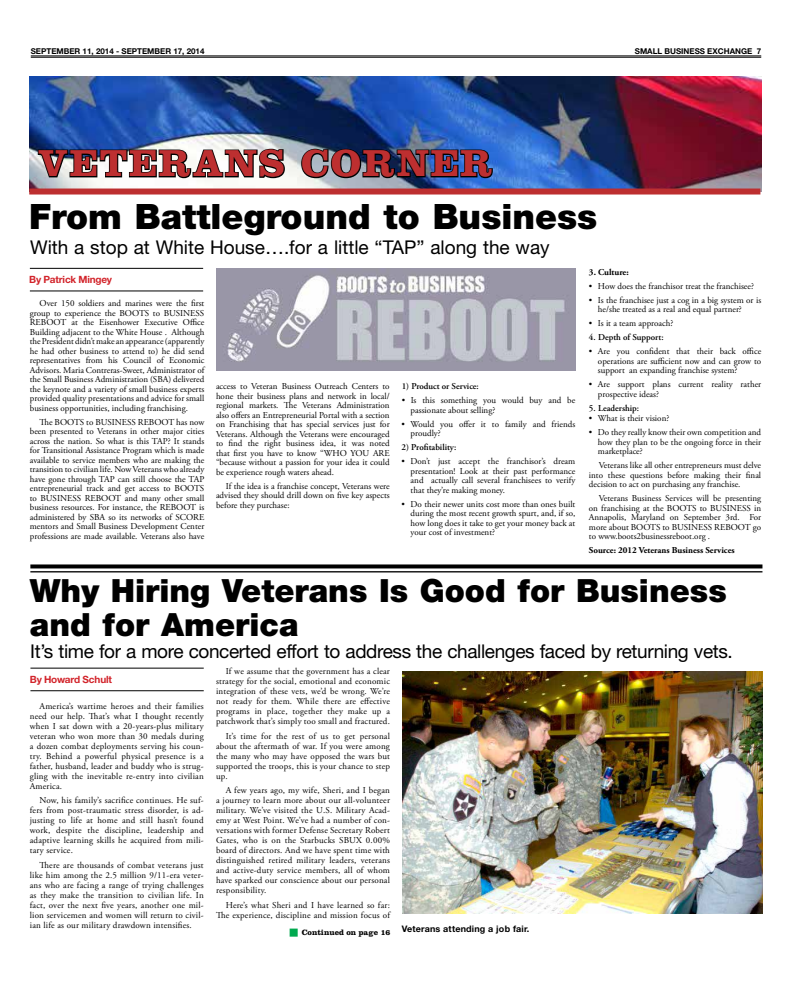
<style>
.page{position:relative;width:792px;height:1008px;background:#fff}
.page>*{position:absolute;margin:0;border:0;box-sizing:border-box;transform-origin:0 0}
.t1{font:700 39px "Clarendon LT Std";letter-spacing:.04em;color:#bd2f30}
.t2{font:900 35px "Helvetica Neue LT Std";color:#000}
.t3{font:900 32px/34px "Helvetica Neue LT Std";color:#000}
.t4{font:19px "Helvetica Neue LT Std";letter-spacing:-.02em;color:#000}
.t5{font:19px "Helvetica Neue LT Std";color:#000}
.t6{font:700 10px "Helvetica Neue LT Std";letter-spacing:-.015em;color:#d2232a}
.t7{font:9px/9.5px "Adobe Garamond Pro";color:#000;text-align:justify}
.t8{font:9px/10px "Adobe Garamond Pro";letter-spacing:.02em;color:#000;text-align:right}
.t9{font:600 9px "Adobe Garamond Pro";color:#000}
.t10{font:700 9px "Adobe Garamond Pro";color:#000}
.t11{font:700 9px "Helvetica Neue LT Std";letter-spacing:.02em;color:#000}
.t12{font:700 8px "Helvetica Neue LT Std";color:#000}
.t13{font:700 8px "Clarendon LT Std";color:#000}
</style>
<div class="page">
<hr style="left:31px;top:56px;width:730px;height:1px;background:#000">
<hr style="left:31px;top:57px;width:730px;height:1px;background:#000">
<svg style="left:30px;top:564px;width:732px;height:4px;background:#1e1e1e"></svg>
<hr style="left:30px;top:571px;width:732px;height:1px;background:#000">
<hr style="left:30px;top:291px;width:173px;height:1px;background:#000">
<hr style="left:30px;top:268px;width:173px;height:1px;background:#000">
<img style="left:29px;top:76px;width:732px;height:116px">
<svg style="left:37px;top:148px;width:249px;height:31px"></svg>
<img style="left:300px;top:148px;width:194px;height:31px">
<div style="left:29px;top:189px;width:731px;height:6px;background:#bd2f30"></div>
<img style="left:216px;top:268px;width:359px;height:102px">
<hr style="left:30px;top:690px;width:174px;height:1px;background:#000">
<hr style="left:30px;top:668px;width:174px;height:1px;background:#000">
<img style="left:402px;top:672px;width:360px;height:241px">
<p class="t12" style="left:31px;top:46px;width:7px">SEPTEMBER</p>
<p class="t12" style="left:83px;top:46px;width:51px">11, 2014 - SEPTEMBER</p>
<p class="t12" style="left:173px;top:46px;width:33px">17, 2014</p>
<p class="t12" style="left:635px;top:46px;width:7px">SMALL</p>
<p class="t12" style="left:664px;top:46px;width:6px">BUSINESS</p>
<p class="t12" style="left:707px;top:46px;width:18px">EXCHANGE</p>
<p class="t12" style="left:757px;top:46px;width:6px">7</p>
<h1 class="t1" style="left:38px;top:140px;width:62px">VETE</h1>
<h1 class="t1" style="left:159px;top:140px;width:336px">RANS CORNER</h1>
<h2 class="t2" style="left:29px;top:196px;width:570px">From Battleground to Business</h2>
<h3 class="t5" style="left:30px;top:236px;width:521px">With a stop at White House….for a little “TAP” along the way</h3>
<p class="t10" style="left:589px;top:267px;width:41px">3. Culture:</p>
<p class="t7" style="left:589px;top:281px;width:166px">• How does the franchisor treat the franchisee?</p>
<p class="t7" style="left:598px;top:295px;width:165px;text-indent:-9px">• Is the franchisee just a cog in a big system or is he/she treated as a real and equal partner?</p>
<p class="t7" style="left:589px;top:319px;width:86px">• Is it a team approach?</p>
<p class="t9" style="left:589px;top:332px;width:76px">4. Depth of Support:</p>
<p class="t7" style="left:598px;top:347px;width:165px;text-indent:-9px">• Are you confident that their back office operations are sufficient now and can grow to support an expanding franchise system?</p>
<p class="t7" style="left:598px;top:380px;width:165px;text-indent:-9px">• Are support plans current reality rather prospective ideas?</p>
<p class="t9" style="left:589px;top:403px;width:52px">5. Leadership:</p>
<p class="t7" style="left:589px;top:414px;width:82px">• What is their vision?</p>
<p class="t7" style="left:598px;top:428px;width:165px;text-indent:-9px">• Do they really know their own competition and how they plan to be the ongoing force in their marketplace?</p>
<p class="t7" style="left:589px;top:461px;width:174px;text-indent:10px">Veterans like all other entrepreneurs must delve into these questions before making their final decision to act on purchasing any franchise.</p>
<p class="t7" style="left:589px;top:494px;width:174px;text-indent:10px">Veterans Business Services will be presenting on franchising at the BOOTS to BUSINESS in Annapolis, Maryland on September 3rd. For more about BOOTS to BUSINESS REBOOT go to www.boots2businessreboot.org .</p>
<p class="t10" style="left:589px;top:545px;width:147px">Source: 2012 Veterans Business Services</p>
<h3 class="t3" style="left:30px;top:573px;width:698px">Why Hiring Veterans Is Good for Business and for America</h3>
<p class="t6" style="left:30px;top:673px;width:84px">BY HOWARD SCHULT</p>
<p class="t6" style="left:29px;top:273px;width:84px">BY PATRICK MINGEY</p>
<p class="t7" style="left:30px;top:299px;width:176px;text-indent:10px">Over 150 soldiers and marines were the first group to experience the BOOTS to BUSINESS REBOOT at the Eisenhower Executive Office Building adjacent to the White House . Although the President didn’t make an appearance (apparently he had other business to attend to) he did send representatives from his Council of Economic Advisors. Maria Contreras-Sweet, Administrator of the Small Business Administration (SBA) delivered the keynote and a variety of small business experts provided quality presentations and advice for small business opportunities, including franchising.</p>
<p class="t7" style="left:30px;top:417px;width:176px;text-indent:10px">The BOOTS to BUSINESS REBOOT has now been presented to Veterans in other major cities across the nation. So what is this TAP? It stands for Transitional Assistance Program which is made available to service members who are making the transition to civilian life. Now Veterans who already have gone through TAP can still choose the TAP entrepreneurial track and get access to BOOTS to BUSINESS REBOOT and many other small business resources. For instance, the REBOOT is administered by SBA so its networks of SCORE mentors and Small Business Development Center professions are made available. Veterans also have</p>
<p class="t7" style="left:216px;top:382px;width:175px">access to Veteran Business Outreach Centers to hone their business plans and network in local/ regional markets. The Veterans Administration also offers an Entrepreneurial Portal with a section on Franchising that has special services just for Veterans. Although the Veterans were encouraged to find the right business idea, it was noted that first you have to know “WHO YOU ARE “because without a passion for your idea it could be experience rough waters ahead.</p>
<p class="t7" style="left:216px;top:482px;width:175px;text-indent:10px">If the idea is a franchise concept, Veterans were advised they should drill down on five key aspects before they purchase:</p>
<p class="t9" style="left:402px;top:381px;width:79px">1) Product or Service:</p>
<p class="t7" style="left:411px;top:396px;width:166px;text-indent:-9px">• Is this something you would buy and be passionate about selling?</p>
<p class="t7" style="left:411px;top:420px;width:166px;text-indent:-9px">• Would you offer it to family and friends proudly?</p>
<p class="t9" style="left:402px;top:442px;width:56px">2) Profitability:</p>
<p class="t7" style="left:411px;top:457px;width:166px;text-indent:-9px">• Don’t just accept the franchisor’s dream presentation! Look at their past performance and actually call several franchisees to verify that they’re making money.</p>
<p class="t7" style="left:411px;top:500px;width:166px;text-indent:-9px">• Do their newer units cost more than ones built during the most recent growth spurt, and, if so, how long does it take to get your money back at your cost of investment?</p>
<h3 class="t4" style="left:30px;top:640px;width:704px">It’s time for a more concerted effort to address the challenges faced by returning vets.</h3>
<p class="t7" style="left:216px;top:667px;width:175px;line-height:10px;text-indent:10px">If we assume that the government has a clear strategy for the social, emotional and economic integration of these vets, we’d be wrong. We’re not ready for them. While there are effective programs in place, together they make up a patchwork that’s simply too small and fractured.</p>
<p class="t7" style="left:216px;top:731px;width:175px;line-height:10px;text-indent:10px">It’s time for the rest of us to get personal about the aftermath of war. If you were among the many who may have opposed the wars but supported the troops, this is your chance to step up.</p>
<p class="t7" style="left:216px;top:786px;width:175px;line-height:10px;text-indent:10px">A few years ago, my wife, Sheri, and I began a journey to learn more about our all-volunteer military. We’ve visited the U.S. Military Acad&shy;emy at West Point. We’ve had a number of con&shy;versations with former Defense Secretary Robert Gates, who is on the Starbucks SBUX 0.00% board of directors. And we have spent time with distinguished retired military leaders, veterans and active-duty service members, all of whom have sparked our conscience about our personal responsibility.</p>
<p class="t8" style="left:216px;top:900px;width:175px">Here’s what Sheri and I have learned so far:<br>The experience, discipline and mission focus of</p>
<p class="t11" style="left:402px;top:923px;width:129px">VETERANS ATTENDING A JOB FAIR.</p>
<p class="t7" style="left:30px;top:701px;width:175px;line-height:10px;text-indent:10px">America’s wartime heroes and their families need our help. That’s what I thought recently when I sat down with a 20-years-plus military veteran who won more than 30 medals during a dozen combat deployments serving his coun&shy;try. Behind a powerful physical presence is a father, husband, leader and buddy who is strug&shy;gling with the inevitable re-entry into civilian America.</p>
<p class="t7" style="left:30px;top:795px;width:175px;line-height:10px;text-indent:10px">Now, his family’s sacrifice continues. He suf&shy;fers from post-traumatic stress disorder, is ad&shy;justing to life at home and still hasn’t found work, despite the discipline, leadership and adaptive learning skills he acquired from mili&shy;tary service.</p>
<p class="t7" style="left:30px;top:860px;width:175px;line-height:10px;text-indent:10px">There are thousands of combat veterans just like him among the 2.5 million 9/11-era veter&shy;ans who are facing a range of trying challenges as they make the transition to civilian life. In fact, over the next five years, another one mil&shy;lion servicemen and women will return to civil&shy;ian life as our military drawdown intensifies.</p>
<p class="t13" style="left:302px;top:928px;width:90px">Continued on page 16</p>
</div>
